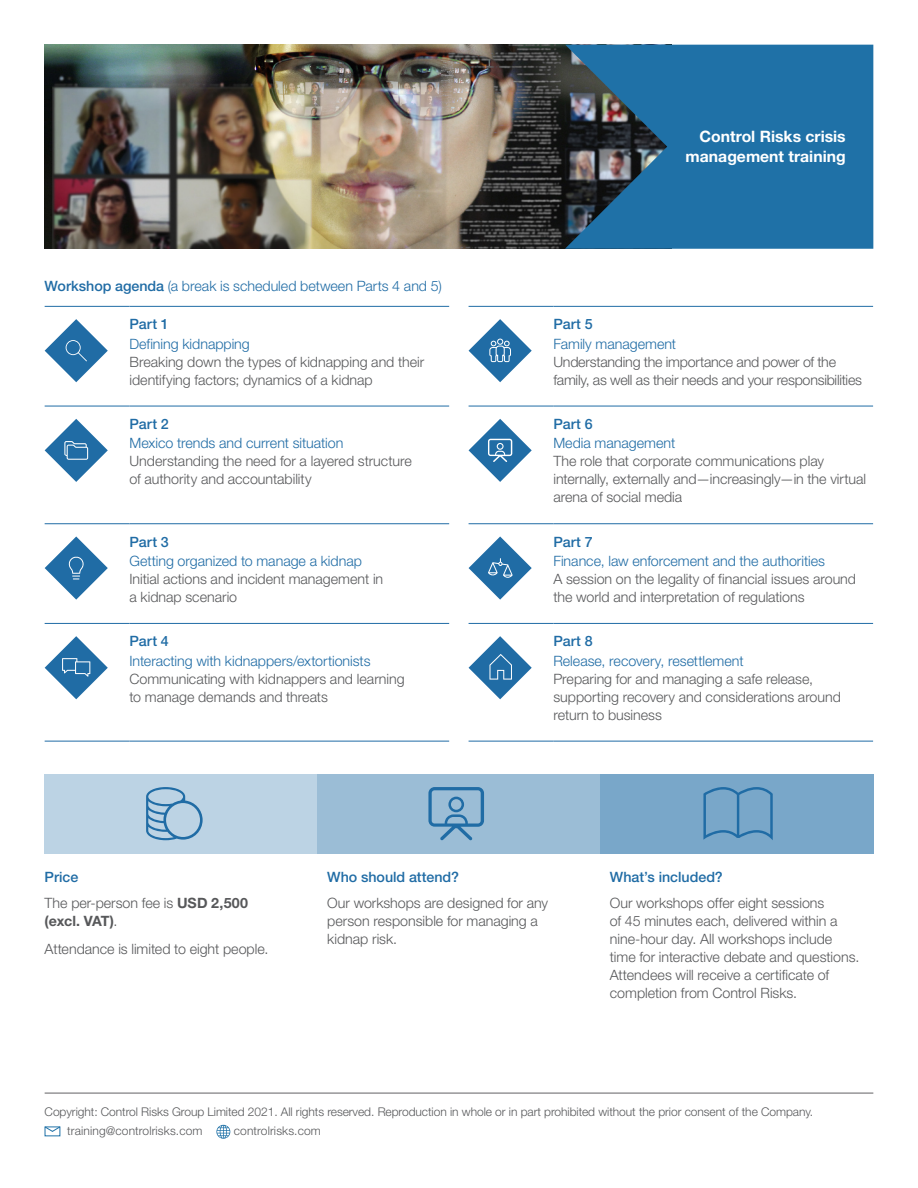
<style>
.page{position:relative;width:918px;height:1188px;background:#fff}
.page>*{position:absolute;margin:0;border:0;box-sizing:border-box;transform-origin:0 0}
.t1{font:700 15.75px/20.2px "Helvetica Neue LT Std";color:#fff;text-align:right}
.Body_Text{font:300 14.25px/18px "Helvetica Neue LT Std";color:#57585a}
.Subhead_03_NoGAP{font:300 14.25px "Helvetica Neue LT Std";color:#206ca5}
.Subhead_01{font:300 14.25px "Helvetica Neue LT Std";color:#206ca5}
.Subhead_01_NoGAP{font:500 14.25px "Helvetica Neue LT Std";letter-spacing:.005em;color:#206ca5}
.Subhead_01-2{font:500 14.25px "Helvetica Neue LT Std";color:#206ca5}
.t2{font:300 12px/19.2px "Helvetica Neue LT Std";letter-spacing:-.005em;color:#57585a}
.s1{font-weight:500}
.s2{font-weight:700}
</style>
<div class="page">
<hr style="left:45px;top:1092px;width:828px;height:2px;background:#969597">
<svg style="left:44px;top:1126px;width:17px;height:6px"></svg>
<svg style="left:216px;top:1125px;width:14px;height:14px"></svg>
<img style="left:45px;top:45px;width:520px;height:204px">
<div style="left:45px;top:774px;width:273px;height:79px;background:#bcd3e4"></div>
<div style="left:318px;top:774px;width:282px;height:79px;background:#9bbdd6"></div>
<div style="left:600px;top:774px;width:273px;height:79px;background:#79a7c9"></div>
<hr style="left:45px;top:406px;width:84px;height:1px;background:#206ca5">
<hr style="left:129px;top:406px;width:320px;height:1px;background:#206ca5">
<hr style="left:45px;top:523px;width:84px;height:1px;background:#206ca5">
<hr style="left:129px;top:523px;width:320px;height:1px;background:#206ca5">
<hr style="left:45px;top:623px;width:84px;height:1px;background:#206ca5">
<hr style="left:129px;top:623px;width:320px;height:1px;background:#206ca5">
<hr style="left:45px;top:741px;width:84px;height:1px;background:#206ca5">
<hr style="left:129px;top:741px;width:320px;height:1px;background:#206ca5">
<hr style="left:45px;top:306px;width:84px;height:1px;background:#206ca5">
<hr style="left:129px;top:306px;width:320px;height:1px;background:#206ca5">
<svg style="left:45px;top:319px;width:63px;height:63px"></svg>
<svg style="left:45px;top:419px;width:63px;height:63px"></svg>
<svg style="left:45px;top:536px;width:63px;height:64px"></svg>
<svg style="left:45px;top:636px;width:63px;height:63px"></svg>
<hr style="left:469px;top:406px;width:84px;height:1px;background:#206ca5">
<hr style="left:553px;top:406px;width:320px;height:1px;background:#206ca5">
<hr style="left:469px;top:523px;width:84px;height:1px;background:#206ca5">
<hr style="left:553px;top:523px;width:320px;height:1px;background:#206ca5">
<hr style="left:469px;top:623px;width:84px;height:1px;background:#206ca5">
<hr style="left:553px;top:623px;width:320px;height:1px;background:#206ca5">
<hr style="left:469px;top:741px;width:84px;height:1px;background:#206ca5">
<hr style="left:553px;top:741px;width:320px;height:1px;background:#206ca5">
<hr style="left:469px;top:306px;width:84px;height:1px;background:#206ca5">
<hr style="left:553px;top:306px;width:320px;height:1px;background:#206ca5">
<svg style="left:469px;top:319px;width:63px;height:63px"></svg>
<svg style="left:469px;top:419px;width:63px;height:63px"></svg>
<svg style="left:469px;top:536px;width:63px;height:64px"></svg>
<svg style="left:469px;top:636px;width:63px;height:63px"></svg>
<svg style="left:703px;top:787px;width:70px;height:53px"></svg>
<svg style="left:146px;top:787px;width:57px;height:53px"></svg>
<svg style="left:428px;top:787px;width:56px;height:53px"></svg>
<svg style="left:565px;top:45px;width:308px;height:204px;background:#256997"></svg>
<p class="Subhead_01" style="left:45px;top:278px;width:399px"><span class="s1">Workshop agenda</span> (a break is scheduled between Parts 4 and 5)</p>
<p class="Subhead_01_NoGAP" style="left:129px;top:316px;width:41px">Part 1</p>
<p class="Subhead_03_NoGAP" style="left:129px;top:335px;width:122px">Defining kidnapping</p>
<p class="Body_Text" style="left:129px;top:352px;width:296px">Breaking down the types of kidnapping and their identifying factors; dynamics of a kidnap</p>
<p class="Subhead_01_NoGAP" style="left:129px;top:415px;width:41px">Part 2</p>
<p class="Subhead_03_NoGAP" style="left:129px;top:435px;width:215px">Mexico trends and current situation</p>
<p class="Body_Text" style="left:129px;top:452px;width:284px">Understanding the need for a layered structure of authority and accountability</p>
<p class="Subhead_01_NoGAP" style="left:129px;top:533px;width:41px">Part 3</p>
<p class="Subhead_03_NoGAP" style="left:129px;top:552px;width:234px">Getting organized to manage a kidnap</p>
<p class="Body_Text" style="left:129px;top:570px;width:255px">Initial actions and incident management in a kidnap scenario</p>
<p class="Subhead_01_NoGAP" style="left:129px;top:633px;width:41px">Part 4</p>
<p class="Subhead_03_NoGAP" style="left:129px;top:652px;width:243px">Interacting with kidnappers/extortionists</p>
<p class="Body_Text" style="left:129px;top:669px;width:277px">Communicating with kidnappers and learning to manage demands and threats</p>
<p class="t1" style="left:686px;top:126px;width:162px">Control Risks crisis management training</p>
<p class="Subhead_01_NoGAP" style="left:553px;top:316px;width:41px">Part 5</p>
<p class="Subhead_03_NoGAP" style="left:553px;top:335px;width:124px">Family management</p>
<p class="Body_Text" style="left:553px;top:352px;width:310px">Understanding the importance and power of the family, as well as their needs and your responsibilities</p>
<p class="Subhead_01_NoGAP" style="left:553px;top:415px;width:41px">Part 6</p>
<p class="Subhead_03_NoGAP" style="left:553px;top:435px;width:123px">Media management</p>
<p class="Body_Text" style="left:553px;top:452px;width:314px">The role that corporate communications play internally, externally and—increasingly—in the virtual arena of social media</p>
<p class="Subhead_01_NoGAP" style="left:553px;top:533px;width:41px">Part 7</p>
<p class="Subhead_03_NoGAP" style="left:553px;top:552px;width:273px">Finance, law enforcement and the authorities</p>
<p class="Body_Text" style="left:553px;top:570px;width:304px">A session on the legality of financial issues around the world and interpretation of regulations</p>
<p class="Subhead_01_NoGAP" style="left:553px;top:633px;width:41px">Part 8</p>
<p class="Subhead_03_NoGAP" style="left:553px;top:652px;width:192px">Release, recovery, resettlement</p>
<p class="Body_Text" style="left:553px;top:669px;width:289px">Preparing for and managing a safe release, supporting recovery and considerations around return to business</p>
<p class="Subhead_01-2" style="left:45px;top:868px;width:35px">Price</p>
<p class="Body_Text" style="left:45px;top:894px;width:205px">The per-person fee is <span class="s2">USD 2,500 (excl. VAT)</span>.</p>
<p class="Body_Text" style="left:45px;top:940px;width:225px">Attendance is limited to eight people.</p>
<p class="Subhead_01-2" style="left:327px;top:868px;width:133px">Who should attend?</p>
<p class="Body_Text" style="left:327px;top:894px;width:222px">Our workshops are designed for any person responsible for managing a kidnap risk.</p>
<p class="Subhead_01-2" style="left:610px;top:868px;width:114px">What’s included?</p>
<p class="Body_Text" style="left:610px;top:894px;width:251px">Our workshops offer eight sessions<br>of 45 minutes each, delivered within a nine-hour day. All workshops include time for interactive debate and questions.<br>Attendees will receive a certificate of completion from Control Risks.</p>
<p class="t2" style="left:67px;top:1102px;width:747px;text-indent:-23px">Copyright: Control Risks Group Limited 2021. All rights reserved. Reproduction in whole or in part prohibited without the prior consent of the Company. training@controlrisks.com</p>
<p class="t2" style="left:234px;top:1121px;width:88px">controlrisks.com</p>
</div>
